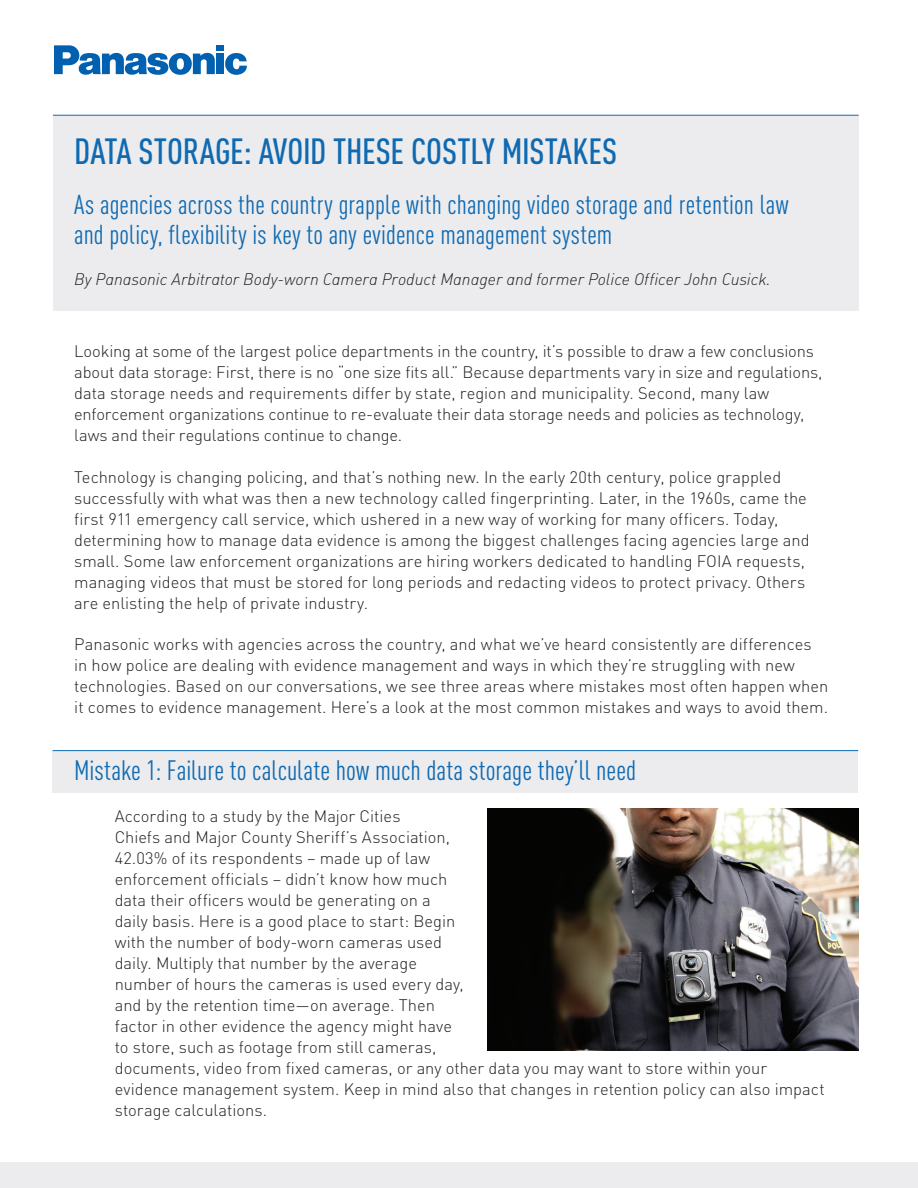
<style>
.page{position:relative;width:918px;height:1188px;background:#fff}
.page>*{position:absolute;margin:0;border:0;box-sizing:border-box;transform-origin:0 0}
.t1{font:500 36px "DIN Cond";color:#0f6ab2}
.t2{font:27.75px "DIN Cond";color:#0f6ab2}
.t3{font:27px/30px "DIN Cond";letter-spacing:.005em;color:#0f6ab2}
.t4{font:300 16.5px/21px "DIN";color:#231f20}
.t5{font:16.5px "DIN Light Italic Alt";color:#231f20}
</style>
<div class="page">
<div style="left:0;top:1162px;width:918px;height:26px;background:#ececee"></div>
<div style="left:52px;top:751px;width:806px;height:41px;background:#ececee"></div>
<hr style="left:52px;top:750px;width:806px;height:1px;background:#0f6ab2">
<div style="left:53px;top:115px;width:806px;height:196px;background:#ececee"></div>
<hr style="left:53px;top:115px;width:806px;height:1px;background:#0f6ab2">
<svg style="left:54px;top:45px;width:161px;height:30px"></svg>
<div style="left:216px;top:54px;width:8px;height:20px;background:#0161b0"></div>
<div style="left:216px;top:45px;width:8px;height:6px;background:#0161b0"></div>
<svg style="left:225px;top:53px;width:22px;height:22px"></svg>
<img style="left:487px;top:809px;width:371px;height:241px">
<h1 class="t1" style="left:74px;top:129px;width:545px">DATA STORAGE: AVOID THESE COSTLY MISTAKES</h1>
<h3 class="t3" style="left:74px;top:189px;width:716px">As agencies across the country grapple with changing video storage and retention law and policy, flexibility is key to any evidence management system</h3>
<p class="t5" style="left:74px;top:269px;width:698px">By Panasonic Arbitrator Body-worn Camera Product Manager and former Police Officer John Cusick.</p>
<p class="t4" style="left:74px;top:341px;width:750px">Looking at some of the largest police departments in the country, it’s possible to draw a few conclusions about data storage: First, there is no “one size fits all.” Because departments vary in size and regulations, data storage needs and requirements differ by state, region and municipality. Second, many law enforcement organizations continue to re-evaluate their data storage needs and policies as technology, laws and their regulations continue to change.</p>
<p class="t4" style="left:74px;top:466px;width:737px">Technology is changing policing, and that’s nothing new. In the early 20th century, police grappled successfully with what was then a new technology called fingerprinting. Later, in the 1960s, came the first 911 emergency call service, which ushered in a new way of working for many officers. Today, determining how to manage data evidence is among the biggest challenges facing agencies large and small. Some law enforcement organizations are hiring workers dedicated to handling FOIA requests, managing videos that must be stored for long periods and redacting videos to protect privacy. Others are enlisting the help of private industry.</p>
<p class="t4" style="left:74px;top:633px;width:756px">Panasonic works with agencies across the country, and what we’ve heard consistently are differences in how police are dealing with evidence management and ways in which they’re struggling with new technologies. Based on our conversations, we see three areas where mistakes most often happen when it comes to evidence management. Here’s a look at the most common mistakes and ways to avoid them.</p>
<h2 class="t2" style="left:74px;top:754px;width:564px">Mistake 1: Failure to calculate how much data storage they’ll need</h2>
<p class="t4" style="left:115px;top:805px;width:712px">According to a study by the Major Cities<br>Chiefs and Major County Sheriff’s Association,<br>42.03% of its respondents – made up of law<br>enforcement officials – didn’t know how much<br>data their officers would be generating on a<br>daily basis. Here is a good place to start: Begin<br>with the number of body-worn cameras used<br>daily. Multiply that number by the average<br>number of hours the cameras is used every day,<br>and by the retention time—on average. Then<br>factor in other evidence the agency might have<br>to store, such as footage from still cameras,<br>documents, video from fixed cameras, or any other data you may want to store within your evidence management system. Keep in mind also that changes in retention policy can also impact storage calculations.</p>
</div>
